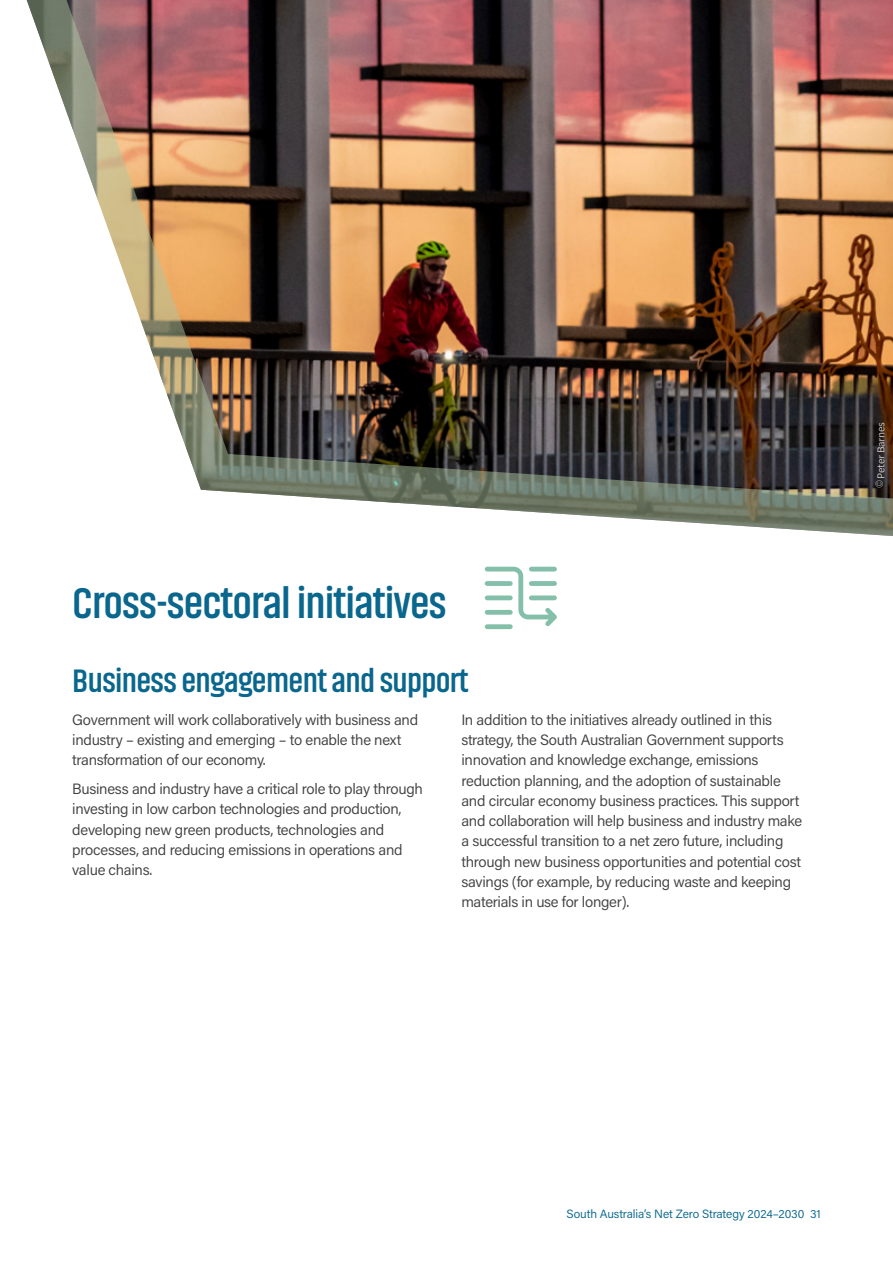
<style>
.page{position:relative;width:893px;height:1263px;background:#fff}
.page>*{position:absolute;margin:0;border:0;box-sizing:border-box;transform-origin:0 0}
.t1{font:700 43.5px "Akhand Gujarati";letter-spacing:-.02em;color:#09668d}
.t2{font:700 33px "Akhand Gujarati";letter-spacing:-.02em;color:#09668d}
.t3{font:15px/20.2px "Acumin Variable Concept";letter-spacing:-.02em;color:#414042}
.t4{font:12px "Acumin Variable Concept";letter-spacing:-.015em;color:#09668d}
.t5{font:10.5px "Halyard Text";letter-spacing:-.02em;color:#fff}
.s1{font-family:"Proxima Nova";font-weight:500}
</style>
<div class="page">
<svg style="left:485px;top:567px;width:72px;height:59px"></svg>
<div style="left:485px;top:581px;width:28px;height:5px;background:#84bfaa;border-radius:2px"></div>
<div style="left:485px;top:595px;width:28px;height:5px;background:#84bfaa;border-radius:2px"></div>
<div style="left:485px;top:610px;width:28px;height:5px;background:#84bfaa;border-radius:2px"></div>
<div style="left:485px;top:624px;width:28px;height:5px;background:#84bfaa;border-radius:2px"></div>
<hr style="left:529px;top:567px;width:28px;height:4px;background:#84bfaa;border-radius:2px">
<div style="left:529px;top:581px;width:28px;height:5px;background:#84bfaa;border-radius:2px"></div>
<div style="left:529px;top:595px;width:28px;height:5px;background:#84bfaa;border-radius:2px"></div>
<img style="left:26px;top:0;width:867px;height:536px">
<h1 class="t1" style="left:72px;top:577px;width:376px">Cross-sectoral initiatives</h1>
<h2 class="t2" style="left:72px;top:661px;width:398px">Business engagement and support</h2>
<p class="t3" style="left:72px;top:709px;width:347px">Government will work collaboratively with business and industry – existing and emerging – to enable the next transformation of our economy.</p>
<p class="t3" style="left:72px;top:778px;width:352px">Business and industry have a critical role to play through investing in low carbon technologies and production, developing new green products, technologies and processes, and reducing emissions in operations and value chains.</p>
<p class="t3" style="left:461px;top:709px;width:342px">In addition to the initiatives already outlined in this strategy, the South Australian Government supports innovation and knowledge exchange, emissions reduction planning, and the adoption of sustainable and circular economy business practices. This support and collaboration will help business and industry make a successful transition to a net zero future, including through new business opportunities and potential cost savings (for example, by reducing waste and keeping materials in use for longer).</p>
<p class="t5" style="left:873px;top:488px;width:67px;rotate:-90deg"><span class="s1">©</span>Peter Barnes</p>
<p class="t4" style="left:567px;top:1206px;width:256px">South Australia’s Net Zero Strategy 2024–2030 31</p>
</div>
